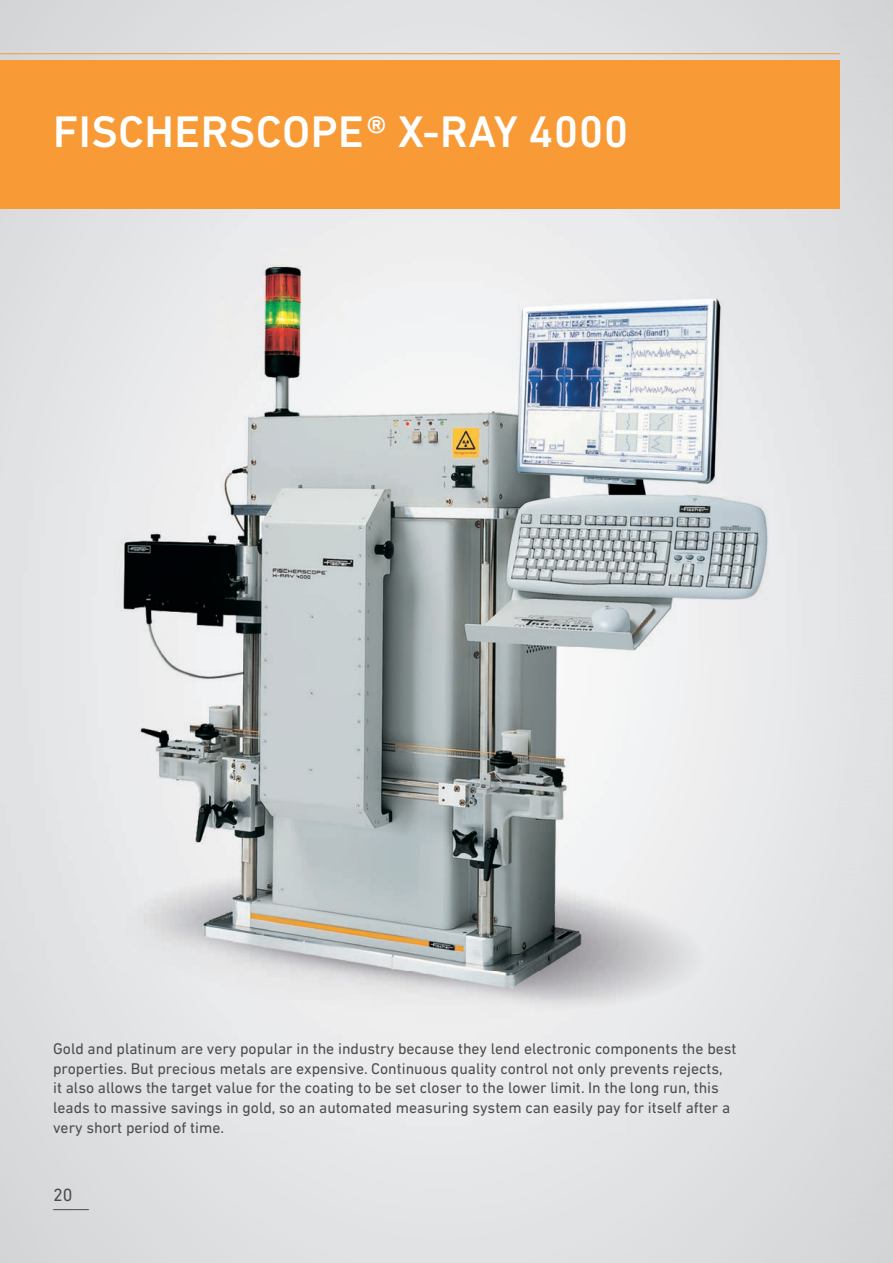
<style>
.page{position:relative;width:893px;height:1263px;background:#fff}
.page>*{position:absolute;margin:0;border:0;box-sizing:border-box;transform-origin:0 0}
.t1{font:500 45px "DIN Next LT Pro";letter-spacing:.01em;color:#fff}
.t2{font:18px "DIN Next LT Pro";color:#4b4c4d}
.t3{font:15.75px/19.5px "DIN Next LT Pro";color:#4b4c4d}
</style>
<div class="page">
<div style="left:0;top:1241px;width:893px;height:22px;background:#dddee0"></div>
<img style="left:0;top:0;width:893px;height:1241px">
<hr style="left:0;top:53px;width:840px;height:1px;background:#f89a36">
<div style="left:0;top:60px;width:840px;height:149px;background:#f89a36"></div>
<hr style="left:53px;top:1209px;width:36px;height:1px;background:#4b4c4d">
<h1 class="t1" style="left:53px;top:105px;width:577px">FISCHERSCOPE ® X-RAY 4000</h1>
<p class="t3" style="left:53px;top:1039px;width:685px">Gold and platinum are very popular in the industry because they lend electronic components the best properties. But precious metals are expensive. Continuous quality control not only prevents rejects,<br>it also allows the target value for the coating to be set closer to the lower limit. In the long run, this leads to massive savings in gold, so an automated measuring system can easily pay for itself after a very short period of time.</p>
<p class="t2" style="left:53px;top:1184px;width:21px">20</p>
</div>
